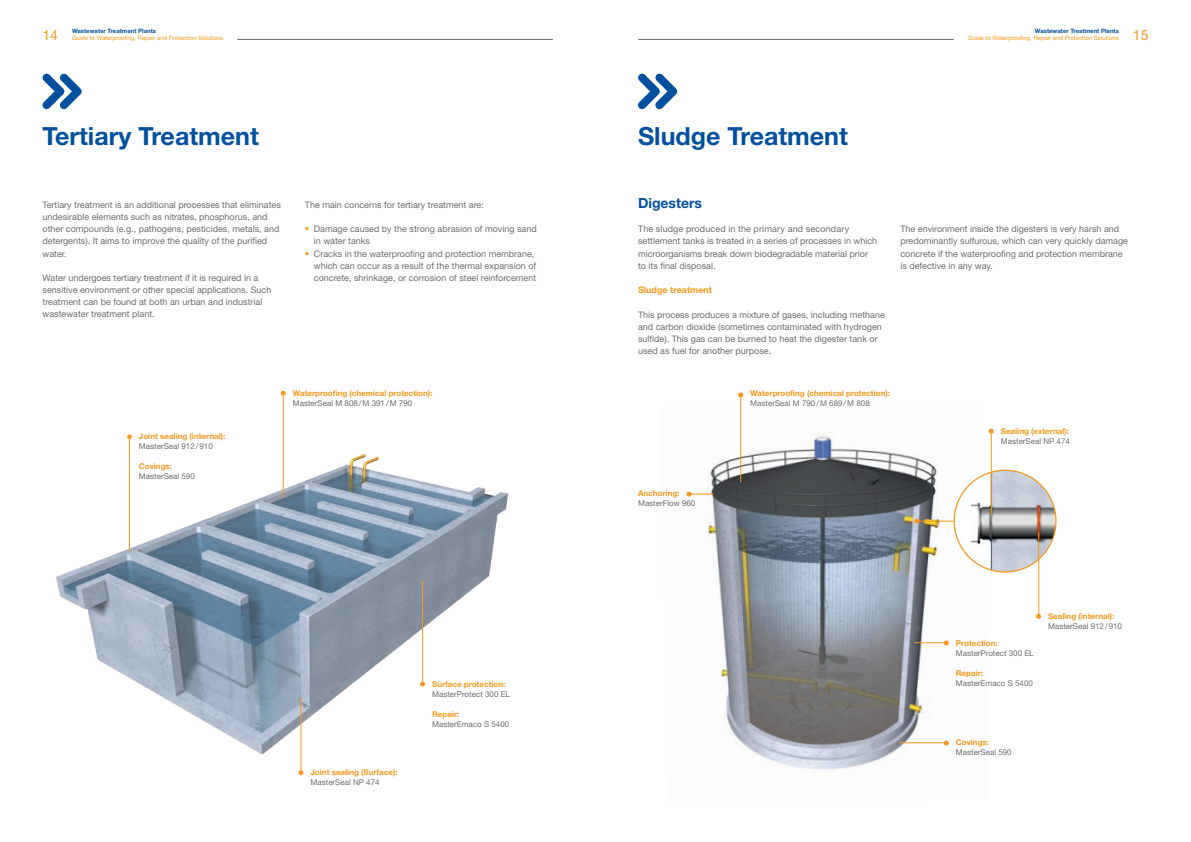
<style>
.page{position:relative;width:1191px;height:842px;background:#fff}
.page>*{position:absolute;margin:0;border:0;box-sizing:border-box;transform-origin:0 0}
.t1{font:700 25px "Helvetica Neue LT Std";color:#01509f}
.t2{font:700 14px "Helvetica Neue LT Std";color:#01509f}
.t3{font:14px "Helvetica Neue LT Std";color:#f7981d}
.t4{font:9px/12.2px "Helvetica Neue LT Std";color:#6c6d70}
.t5{font:700 9px "Helvetica Neue LT Std";color:#f7981d}
.t6{font:8px "Helvetica Neue LT Std";color:#6c6d70}
.t7{font:700 8px "Helvetica Neue LT Std";color:#f7981d}
.t8{font:6px "Helvetica Neue LT Std";color:#f7981d}
.t9{font:700 6px "Helvetica Neue LT Std";color:#01509f}
.s1{color:#f7981d}
</style>
<div class="page">
<hr style="left:237px;top:39px;width:316px;height:1px;background:#6c6d70">
<hr style="left:638px;top:39px;width:316px;height:1px;background:#6c6d70">
<svg style="left:43px;top:74px;width:39px;height:35px"></svg>
<svg style="left:638px;top:74px;width:39px;height:35px"></svg>
<img style="left:688px;top:402px;width:301px;height:368px">
<hr style="left:740px;top:395px;width:1px;height:87px;background:#f7981d">
<svg style="left:738px;top:392px;width:5px;height:5px"></svg>
<hr style="left:914px;top:642px;width:30px;height:1px;background:#f7981d">
<svg style="left:943px;top:640px;width:5px;height:5px"></svg>
<hr style="left:899px;top:742px;width:45px;height:1px;background:#f7981d">
<svg style="left:943px;top:740px;width:5px;height:5px"></svg>
<img style="left:954px;top:470px;width:102px;height:102px;border-radius:51px">
<hr style="left:915px;top:521px;width:38px;height:1px;background:#f7981d">
<svg style="left:914px;top:519px;width:5px;height:5px"></svg>
<hr style="left:991px;top:433px;width:1px;height:82px;background:#f7981d">
<svg style="left:988px;top:429px;width:5px;height:5px"></svg>
<hr style="left:1038px;top:533px;width:1px;height:82px;background:#f7981d">
<svg style="left:1036px;top:614px;width:5px;height:5px"></svg>
<svg style="left:686px;top:492px;width:27px;height:5px"></svg>
<img style="left:56px;top:417px;width:453px;height:337px">
<hr style="left:129px;top:437px;width:1px;height:115px;background:#f7981d">
<svg style="left:127px;top:434px;width:5px;height:5px"></svg>
<hr style="left:283px;top:396px;width:1px;height:102px;background:#f7981d">
<svg style="left:281px;top:391px;width:5px;height:5px"></svg>
<hr style="left:422px;top:580px;width:1px;height:101px;background:#f7981d">
<svg style="left:420px;top:681px;width:5px;height:5px"></svg>
<hr style="left:301px;top:697px;width:1px;height:78px;background:#f7981d">
<svg style="left:298px;top:770px;width:5px;height:5px"></svg>
<p class="t9" style="left:72px;top:27px;width:85px">Wastewater Treatment Plants</p>
<p class="t8" style="left:72px;top:34px;width:153px">Guide to Waterproofing, Repair and Protection Solutions</p>
<p class="t9" style="left:1035px;top:27px;width:85px">Wastewater Treatment Plants</p>
<p class="t8" style="left:967px;top:34px;width:153px">Guide to Waterproofing, Repair and Protection Solutions</p>
<h2 class="t3" style="left:43px;top:26px;width:17px">14</h2>
<h2 class="t3" style="left:1132px;top:26px;width:17px">15</h2>
<h1 class="t1" style="left:43px;top:120px;width:218px">Tertiary Treatment</h1>
<h1 class="t1" style="left:638px;top:120px;width:211px">Sludge Treatment</h1>
<p class="t4" style="left:43px;top:198px;width:240px">Tertiary treatment is an additional processes that eliminates undesirable elements such as nitrates, phosphorus, and other compounds (e.g., pathogens, pesticides, metals, and detergents). It aims to improve the quality of the purified water.</p>
<p class="t4" style="left:43px;top:271px;width:230px">Water undergoes tertiary treatment if it is required in a sensitive environment or other special applications. Such treatment can be found at both an urban and industrial wastewater treatment plant.</p>
<p class="t4" style="left:305px;top:198px;width:181px">The main concerns for tertiary treatment are:</p>
<p class="t4" style="left:314px;top:223px;width:224px;text-indent:-9px"><span class="s1">▪</span> Damage caused by the strong abrasion of moving sand in water tanks</p>
<p class="t4" style="left:314px;top:247px;width:224px;text-indent:-9px"><span class="s1">▪</span> Cracks in the waterproofing and protection membrane, which can occur as a result of the thermal expansion of concrete, shrinkage, or corrosion of steel reinforcement</p>
<p class="t7" style="left:139px;top:431px;width:88px">Joint sealing (internal):</p>
<p class="t6" style="left:139px;top:441px;width:75px">MasterSeal 912/910</p>
<p class="t7" style="left:139px;top:461px;width:35px">Covings:</p>
<p class="t6" style="left:139px;top:471px;width:57px">MasterSeal 590</p>
<p class="t7" style="left:293px;top:388px;width:141px">Waterproofing (chemical protection):</p>
<p class="t6" style="left:293px;top:398px;width:121px">MasterSeal M 808/M 391/M 790</p>
<h2 class="t2" style="left:638px;top:194px;width:66px">Digesters</h2>
<p class="t4" style="left:638px;top:223px;width:241px">The sludge produced in the primary and secondary settlement tanks is treated in a series of processes in which microorganisms break down biodegradable material prior to its final disposal.</p>
<p class="t5" style="left:638px;top:284px;width:75px">Sludge treatment</p>
<p class="t4" style="left:638px;top:308px;width:248px">This process produces a mixture of gases, including methane and carbon dioxide (sometimes contaminated with hydrogen sulfide). This gas can be burned to heat the digester tank or used as fuel for another purpose.</p>
<p class="t4" style="left:900px;top:223px;width:229px">The environment inside the digesters is very harsh and predominantly sulfurous, which can very quickly damage concrete if the waterproofing and protection membrane is defective in any way.</p>
<p class="t7" style="left:750px;top:388px;width:141px">Waterproofing (chemical protection):</p>
<p class="t6" style="left:750px;top:398px;width:121px">MasterSeal M 790/M 689/M 808</p>
<p class="t7" style="left:1000px;top:426px;width:70px">Sealing (external):</p>
<p class="t6" style="left:1000px;top:436px;width:71px">MasterSeal NP 474</p>
<p class="t7" style="left:638px;top:489px;width:43px">Anchoring:</p>
<p class="t6" style="left:638px;top:499px;width:59px">MasterFlow 960</p>
<p class="t7" style="left:310px;top:767px;width:89px">Joint sealing (Surface):</p>
<p class="t6" style="left:310px;top:777px;width:71px">MasterSeal NP 474</p>
<p class="t7" style="left:432px;top:679px;width:75px">Surface protection:</p>
<p class="t6" style="left:432px;top:689px;width:79px">MasterProtect 300 EL</p>
<p class="t7" style="left:432px;top:709px;width:29px">Repair:</p>
<p class="t6" style="left:432px;top:719px;width:79px">MasterEmaco S 5400</p>
<p class="t7" style="left:956px;top:638px;width:43px">Protection:</p>
<p class="t6" style="left:956px;top:648px;width:79px">MasterProtect 300 EL</p>
<p class="t7" style="left:956px;top:668px;width:29px">Repair:</p>
<p class="t6" style="left:956px;top:678px;width:79px">MasterEmaco S 5400</p>
<p class="t7" style="left:1048px;top:611px;width:68px">Sealing (internal):</p>
<p class="t6" style="left:1048px;top:621px;width:75px">MasterSeal 912/910</p>
<p class="t7" style="left:956px;top:737px;width:35px">Covings:</p>
<p class="t6" style="left:956px;top:747px;width:57px">MasterSeal 590</p>
</div>
